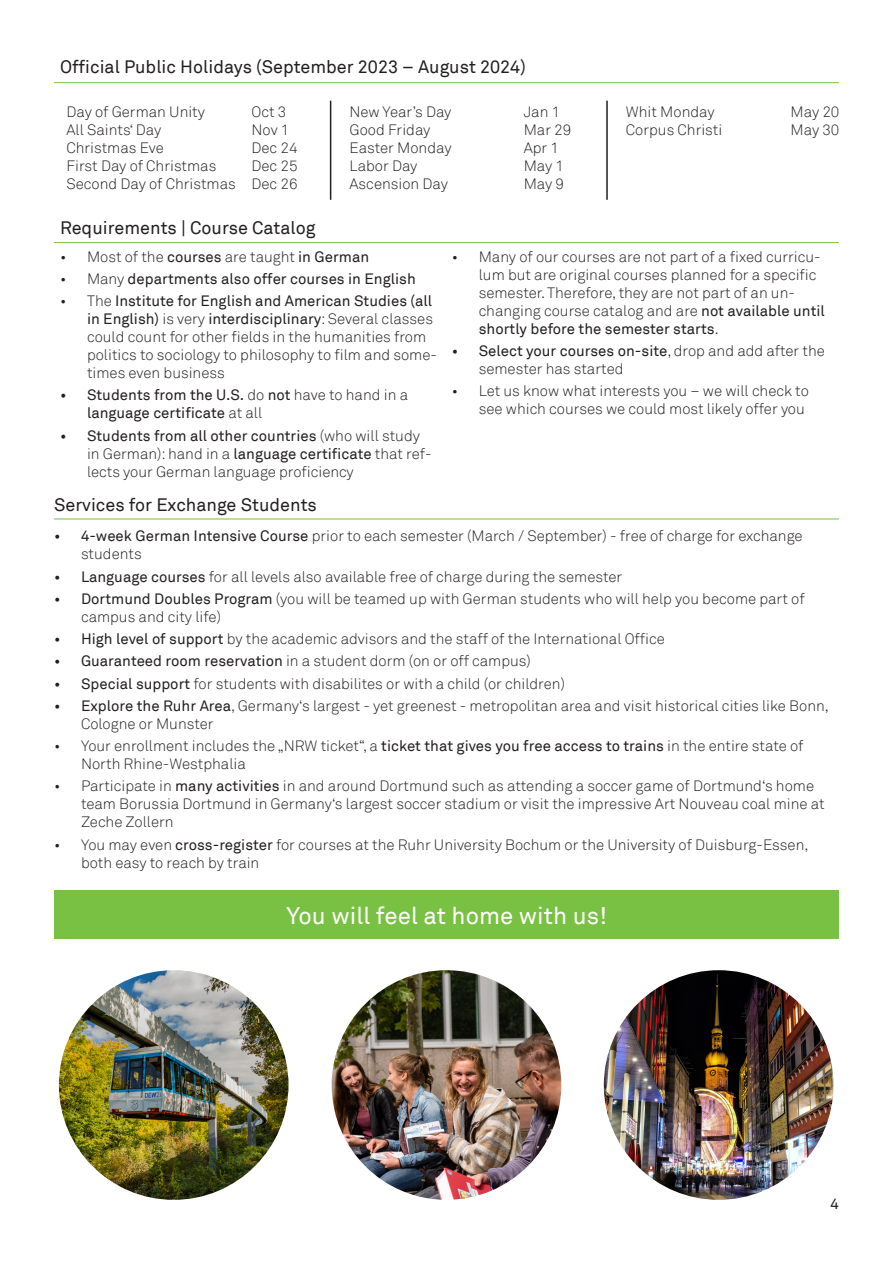
<style>
.page{position:relative;width:893px;height:1263px;background:#fff}
.page>*{position:absolute;margin:0;border:0;box-sizing:border-box;transform-origin:0 0}
.t1{font:24px "Akkurat";color:#fff}
.t2{font:18px "Akkurat";color:#231f20}
.t3{font:300 15px/18px "Akkurat";color:#231f20}
.t4{font:15px/18px "Akkurat";color:#231f20}
.s1{font-weight:400}
.s2{font-weight:300}
</style>
<div class="page">
<hr style="left:330px;top:101px;width:1px;height:99px;background:#231f20">
<hr style="left:606px;top:101px;width:2px;height:99px;background:#231f20">
<hr style="left:54px;top:82px;width:785px;height:1px;background:#79c142">
<hr style="left:54px;top:519px;width:785px;height:1px;background:#79c142">
<div style="left:54px;top:891px;width:785px;height:48px;background:#79c142"></div>
<hr style="left:54px;top:242px;width:785px;height:1px;background:#79c142">
<img style="left:59px;top:970px;width:229px;height:230px;border-radius:115px">
<img style="left:332px;top:970px;width:229px;height:230px;border-radius:115px">
<img style="left:604px;top:970px;width:229px;height:230px;border-radius:115px">
<p class="t2" style="left:60px;top:56px;width:467px">Official Public Holidays (September 2023 – August 2024)</p>
<p class="t3" style="left:66px;top:104px;width:171px">Day of German Unity<br>All Saints‘ Day<br>Christmas Eve<br>First Day of Christmas<br>Second Day of Christmas</p>
<p class="t3" style="left:252px;top:104px;width:48px">Oct 3<br>Nov 1<br>Dec 24<br>Dec 25<br>Dec 26</p>
<p class="t3" style="left:349px;top:104px;width:104px">New Year’s Day<br>Good Friday<br>Easter Monday<br>Labor Day<br>Ascension Day</p>
<p class="t3" style="left:524px;top:104px;width:49px">Jan 1<br>Mar 29<br>Apr 1<br>May 1<br>May 9</p>
<p class="t3" style="left:626px;top:104px;width:98px">Whit Monday<br>Corpus Christi</p>
<p class="t3" style="left:790px;top:104px;width:50px">May 20<br>May 30</p>
<p class="t2" style="left:60px;top:217px;width:257px">Requirements | Course Catalog</p>
<p class="t3" style="left:60px;top:248px;width:311px">• Most of the <span class="s1">courses</span> are taught <span class="s1">in German</span></p>
<p class="t4" style="left:60px;top:270px;width:357px"><span class="s2">• Many</span> departments also offer courses in English</p>
<p class="t3" style="left:87px;top:292px;width:351px;text-indent:-27px">• The <span class="s1">Institute for English and American Studies (all in English)</span> is very <span class="s1">interdisciplinary</span>: Several classes could count for other fields in the humanities from politics to sociology to philosophy to film and some&shy;times even business</p>
<p class="t4" style="left:87px;top:387px;width:323px;text-indent:-27px">• Students from the U.S. <span class="s2">do</span> not <span class="s2">have to hand in a </span>language certificate <span class="s2">at all</span></p>
<p class="t3" style="left:87px;top:427px;width:346px;text-indent:-27px"><span class="s1">• Students from all other countries</span> (who will study in German): hand in a <span class="s1">language certificate</span> that ref&shy;lects your German language proficiency</p>
<p class="t3" style="left:479px;top:248px;width:348px;text-indent:-27px">• Many of our courses are not part of a fixed curricu&shy;lum but are original courses planned for a specific semester. Therefore, they are not part of an un&shy;changing course catalog and are <span class="s1">not available until shortly before the semester starts</span>.</p>
<p class="t3" style="left:479px;top:342px;width:348px;text-indent:-27px"><span class="s1">• Select your courses on-site</span>, drop and add after the semester has started</p>
<p class="t3" style="left:452px;top:382px;width:359px;text-align:right">• Let us know what interests you – we will check to see which courses we could most likely offer you</p>
<p class="t2" style="left:54px;top:494px;width:264px">Services for Exchange Students</p>
<p class="t3" style="left:81px;top:527px;width:723px;text-indent:-27px"><span class="s1">• 4-week German Intensive Course</span> prior to each semester (March / September) - free of charge for exchange students</p>
<p class="t3" style="left:54px;top:568px;width:570px"><span class="s1">• Language courses</span> for all levels also available free of charge during the semester</p>
<p class="t3" style="left:81px;top:590px;width:725px;text-indent:-27px"><span class="s1">• Dortmund Doubles Program</span> (you will be teamed up with German students who will help you become part of campus and city life)</p>
<p class="t3" style="left:54px;top:630px;width:612px"><span class="s1">• High level of support</span> by the academic advisors and the staff of the International Office</p>
<p class="t3" style="left:54px;top:652px;width:478px"><span class="s1">• Guaranteed room reservation</span> in a student dorm (on or off campus)</p>
<p class="t3" style="left:54px;top:675px;width:513px"><span class="s1">• Special support</span> for students with disabilites or with a child (or children)</p>
<p class="t3" style="left:81px;top:697px;width:749px;text-indent:-27px"><span class="s1">• Explore the Ruhr Area</span>, Germany‘s largest - yet greenest - metropolitan area and visit historical cities like Bonn,<br>Cologne or Munster</p>
<p class="t3" style="left:81px;top:737px;width:724px;text-indent:-27px">• Your enrollment includes the „NRW ticket“, a <span class="s1">ticket that gives you free access to trains</span> in the entire state of<br>North Rhine-Westphalia</p>
<p class="t3" style="left:81px;top:777px;width:745px;text-indent:-27px">• Participate in <span class="s1">many activities</span> in and around Dortmund such as attending a soccer game of Dortmund‘s home team Borussia Dortmund in Germany‘s largest soccer stadium or visit the impressive Art Nouveau coal mine at<br>Zeche Zollern</p>
<p class="t3" style="left:81px;top:836px;width:729px;text-indent:-27px">• You may even <span class="s1">cross-register</span> for courses at the Ruhr University Bochum or the University of Duisburg-Essen, both easy to reach by train</p>
<h1 class="t1" style="left:286px;top:901px;width:322px">You will feel at home with us!</h1>
<p class="t4" style="left:831px;top:1195px;width:10px">4</p>
</div>
